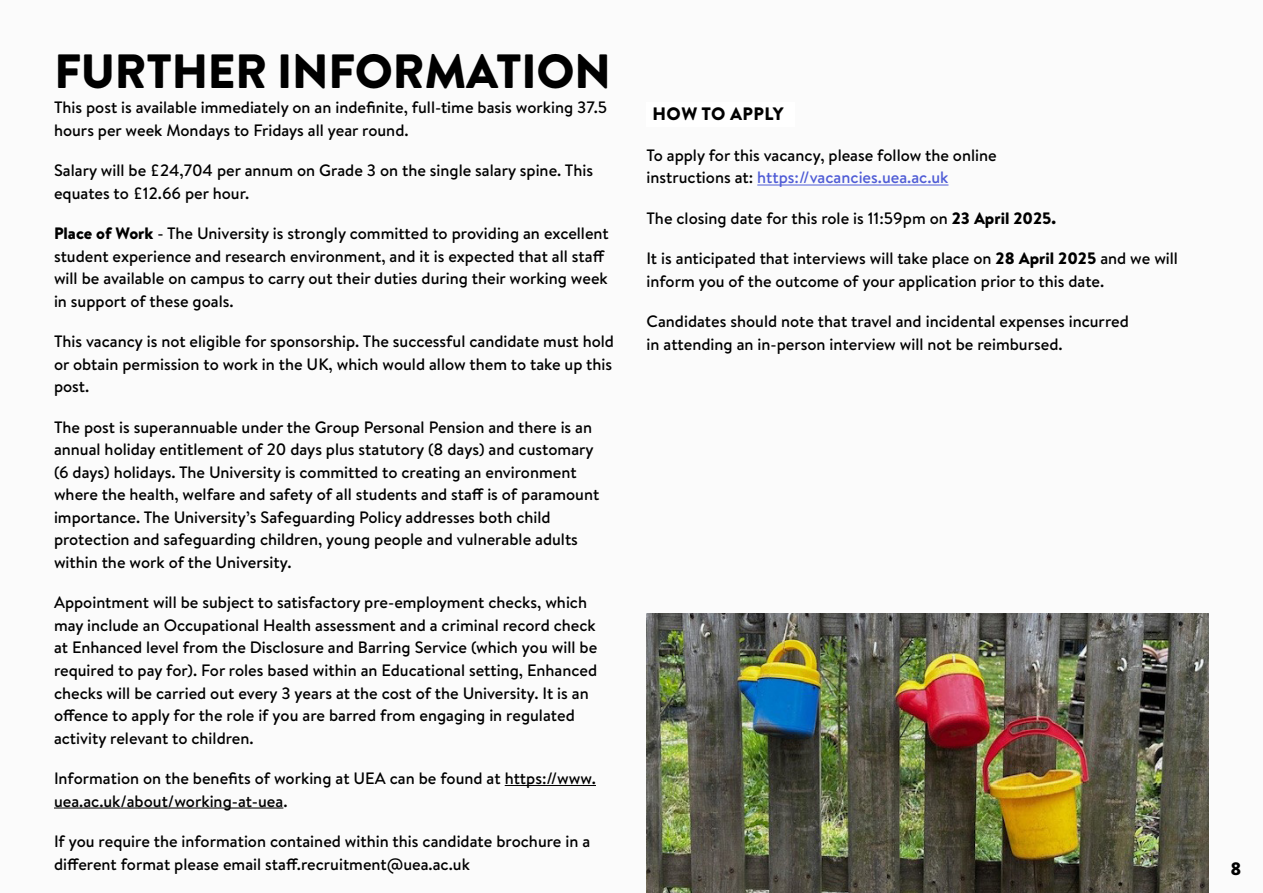
<style>
.page{position:relative;width:1263px;height:893px;background:#fbfbfb}
.page>*{position:absolute;margin:0;border:0;box-sizing:border-box;transform-origin:0 0}
.Main_Heading{font:900 48px "Brandon Text";letter-spacing:-.005em;color:#000}
.Subheading{font:900 18px "Brandon Text";letter-spacing:.02em;color:#000}
.Paragraph{font:500 16.5px/22.5px "Brandon Text";color:#000}
.s1{font-weight:900}
.s2{color:#4f5cd6}
</style>
<div class="page">
<hr style="left:505px;top:785px;width:91px;height:1px;background:#000">
<hr style="left:54px;top:808px;width:229px;height:1px;background:#000">
<hr style="left:757px;top:185px;width:191px;height:1px;background:#4f5cd6">
<div style="left:646px;top:102px;width:149px;height:24px;background:#fff"></div>
<img style="left:646px;top:613px;width:563px;height:280px">
<p class="Main_Heading" style="left:54px;top:37px;width:558px">FURTHER INFORMATION</p>
<p class="Paragraph" style="left:54px;top:96px;width:555px">This post is available immediately on an indefinite, full-time basis working 37.5 hours per week Mondays to Fridays all year round.</p>
<p class="Paragraph" style="left:54px;top:159px;width:540px">Salary will be £24,704 per annum on Grade 3 on the single salary spine. This equates to £12.66 per hour.</p>
<p class="Paragraph" style="left:54px;top:222px;width:556px"><span class="s1">Place of Work</span> - The University is strongly committed to providing an excellent student experience and research environment, and it is expected that all staff will be available on campus to carry out their duties during their working week in support of these goals.</p>
<p class="Paragraph" style="left:54px;top:330px;width:561px;text-align:justify">This vacancy is not eligible for sponsorship. The successful candidate must hold or obtain permission to work in the UK, which would allow them to take up this post.</p>
<p class="Paragraph" style="left:54px;top:416px;width:547px">The post is superannuable under the Group Personal Pension and there is an annual holiday entitlement of 20 days plus statutory (8 days) and customary (6 days) holidays. The University is committed to creating an environment where the health, welfare and safety of all students and staff is of paramount importance. The University’s Safeguarding Policy addresses both child protection and safeguarding children, young people and vulnerable adults within the work of the University.</p>
<p class="Paragraph" style="left:54px;top:591px;width:545px">Appointment will be subject to satisfactory pre-employment checks, which may include an Occupational Health assessment and a criminal record check at Enhanced level from the Disclosure and Barring Service (which you will be required to pay for). For roles based within an Educational setting, Enhanced checks will be carried out every 3 years at the cost of the University. It is an offence to apply for the role if you are barred from engaging in regulated activity relevant to children.</p>
<p class="Paragraph" style="left:54px;top:767px;width:543px">Information on the benefits of working at UEA can be found at https://www. uea.ac.uk/about/working-at-uea.</p>
<p class="Paragraph" style="left:54px;top:830px;width:538px">If you require the information contained within this candidate brochure in a different format please email staff.recruitment@uea.ac.uk</p>
<p class="Subheading" style="left:653px;top:101px;width:132px">HOW TO APPLY</p>
<p class="Paragraph" style="left:646px;top:144px;width:352px">To apply for this vacancy, please follow the online instructions at: <span class="s2">https://vacancies.uea.ac.uk</span></p>
<p class="Paragraph" style="left:646px;top:207px;width:411px">The closing date for this role is 11:59pm on <span class="s1">23 April 2025.</span></p>
<p class="Paragraph" style="left:646px;top:247px;width:533px">It is anticipated that interviews will take place on <span class="s1">28 April 2025</span> and we will inform you of the outcome of your application prior to this date.</p>
<p class="Paragraph" style="left:646px;top:310px;width:484px">Candidates should note that travel and incidental expenses incurred in attending an in-person interview will not be reimbursed.</p>
<p class="Subheading" style="left:1230px;top:856px;width:12px">8</p>
</div>
